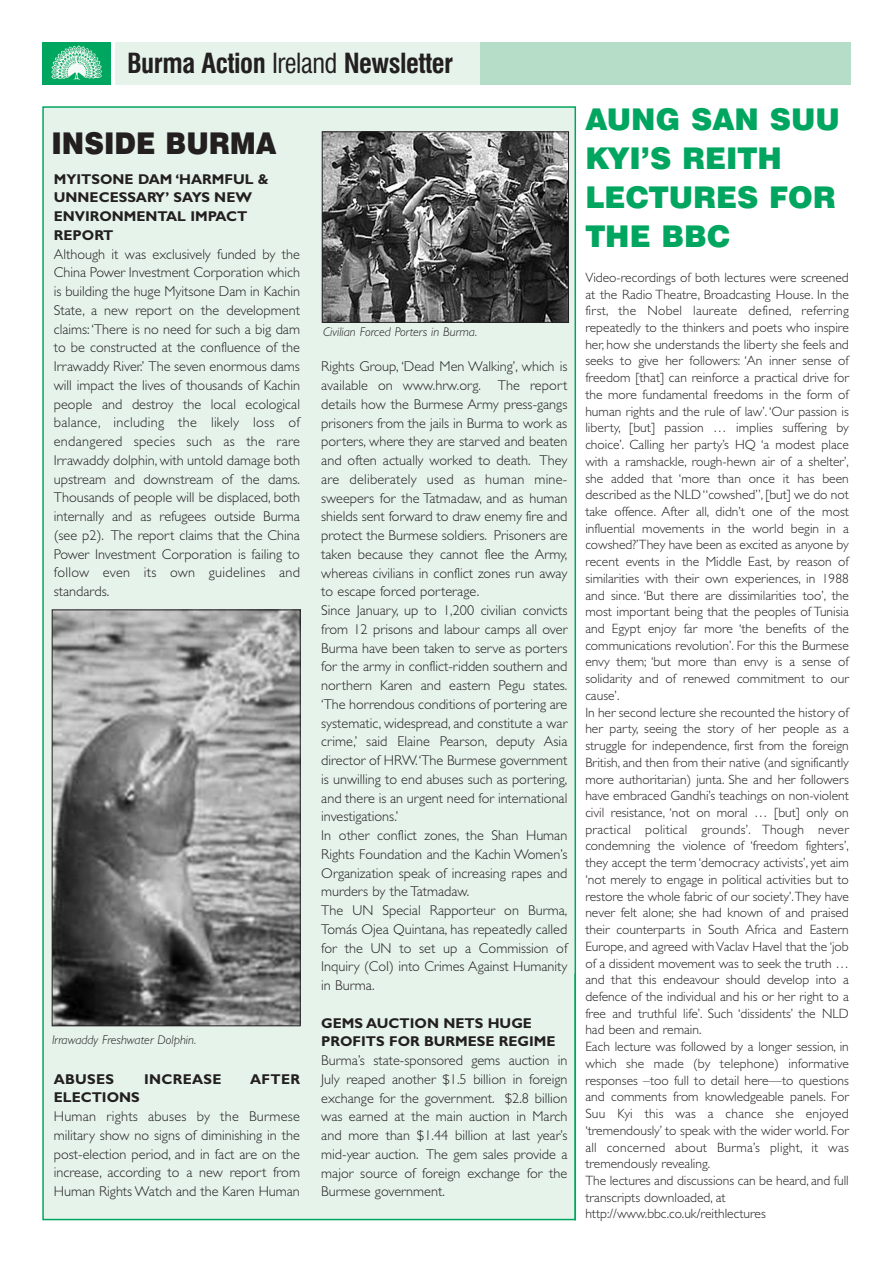
<style>
.page{position:relative;width:893px;height:1263px;background:#fff}
.page>*{position:absolute;margin:0;border:0;box-sizing:border-box;transform-origin:0 0}
.t1{font:900 30px/39px "Swiss 721 BT";color:#00a65f}
.t2{font:900 30px "Swiss 721 BT";color:#231f20;scale:.92 1}
.t3{font:700 condensed 27px "Swiss 721 BT";letter-spacing:-.02em;color:#231f20}
.t4{font:300 14.25px/18.8px "Gill Sans";color:#231f20;text-align:justify}
.t5{font:700 14.25px/18.8px "Gill Sans";color:#231f20}
.t6{font:700 14.25px "Gill Sans";letter-spacing:.02em;color:#231f20}
.t7{font:300 13.5px/16.8px "Gill Sans";color:#231f20}
.t8{font:12.75px "Gill Sans Light Italic TT";color:#231f20}
.s1{font-weight:400}
</style>
<div class="page">
<div style="left:42px;top:43px;width:68px;height:42px;background:#00a65f"></div>
<div style="left:115px;top:43px;width:735px;height:42px;background:#e5f3ea"></div>
<div style="left:480px;top:43px;width:370px;height:42px;background:#b6ddc7"></div>
<img style="left:51px;top:46px;width:52px;height:34px">
<div style="left:44px;top:108px;width:530px;height:1111px;background:#e5f3ea"></div>
<img style="left:54px;top:612px;width:245px;height:412px">
<div style="left:52px;top:610px;width:249px;height:416px;border:1px solid #231f20"></div>
<img style="left:324px;top:133px;width:243px;height:188px">
<div style="left:322px;top:131px;width:247px;height:192px;border:1px solid #231f20"></div>
<hr style="left:574px;top:974px;width:2px;height:246px;background:#00a65f">
<h2 class="t3" style="left:127px;top:53px;width:328px">Burma Action <span class="s1">Ireland</span> Newsletter</h2>
<h1 class="t2" style="left:52px;top:133px;width:246px">INSIDE BURMA</h1>
<p class="t5" style="left:54px;top:171px;width:216px">MYITSONE DAM ‘HARMFUL &amp;<br>UNNECESSARY’ SAYS NEW<br>ENVIRONMENTAL IMPACT<br>REPORT</p>
<p class="t4" style="left:54px;top:246px;width:248px">Although it was exclusively funded by the China Power Investment Corporation which is building the huge Myitsone Dam in Kachin State, a new report on the development claims: ‘There is no need for such a big dam to be constructed at the confluence of the Irrawaddy River.’ The seven enormous dams will impact the lives of thousands of Kachin people and destroy the local ecological balance, including the likely loss of endangered species such as the rare Irrawaddy dolphin, with untold damage both upstream and downstream of the dams.<br>Thousands of people will be displaced, both internally and as refugees outside Burma (see p2). The report claims that the China Power Investment Corporation is failing to follow even its own guidelines and standards.</p>
<p class="t8" style="left:52px;top:1035px;width:145px">Irrawaddy Freshwater Dolphin.</p>
<p class="t5" style="left:54px;top:1071px;width:62px">ABUSES</p>
<p class="t6" style="left:144px;top:1074px;width:79px">INCREASE</p>
<p class="t5" style="left:250px;top:1071px;width:51px">AFTER</p>
<p class="t5" style="left:54px;top:1090px;width:87px">ELECTIONS</p>
<p class="t4" style="left:54px;top:1109px;width:248px">Human rights abuses by the Burmese military show no signs of diminishing in the post-election period, and in fact are on the increase, according to a new report from Human Rights Watch and the Karen Human</p>
<p class="t8" style="left:323px;top:328px;width:156px">Civilian Forced Porters in Burma.</p>
<p class="t4" style="left:321px;top:359px;width:248px;text-align:left">Rights Group, ‘Dead Men Walking’, which is available on www.hrw.org. The report details how the Burmese Army press-gangs prisoners from the jails in Burma to work as porters, where they are starved and beaten and often actually worked to death. They are deliberately used as human mine&shy;sweepers for the Tatmadaw, and as human shields sent forward to draw enemy fire and protect the Burmese soldiers. Prisoners are taken because they cannot flee the Army, whereas civilians in conflict zones run away to escape forced porterage.<br>Since January, up to 1,200 civilian convicts from 12 prisons and labour camps all over Burma have been taken to serve as porters for the army in conflict-ridden southern and northern Karen and eastern Pegu states. ‘The horrendous conditions of portering are systematic, widespread, and constitute a war crime,’ said Elaine Pearson, deputy Asia director of HRW. ‘The Burmese government is unwilling to end abuses such as portering, and there is an urgent need for international investigations.’<br>In other conflict zones, the Shan Human Rights Foundation and the Kachin Women’s Organization speak of increasing rapes and murders by the Tatmadaw.<br>The UN Special Rapporteur on Burma, Tomás Ojea Quintana, has repeatedly called for the UN to set up a Commission of Inquiry (CoI) into Crimes Against Humanity in Burma.</p>
<p class="t5" style="left:321px;top:1015px;width:236px">GEMS AUCTION NETS HUGE<br>PROFITS FOR BURMESE REGIME</p>
<p class="t4" style="left:321px;top:1052px;width:248px">Burma’s state-sponsored gems auction in July reaped another $1.5 billion in foreign exchange for the government. $2.8 billion was earned at the main auction in March and more than $1.44 billion at last year’s mid-year auction. The gem sales provide a major source of foreign exchange for the Burmese government.</p>
<h1 class="t1" style="left:585px;top:103px;width:256px">AUNG SAN SUU<br>KYI’S REITH<br>LECTURES FOR<br>THE BBC</h1>
<p class="t7" style="left:585px;top:270px;width:265px">Video-recordings of both lectures were screened at the Radio Theatre, Broadcasting House. In the first, the Nobel laureate defined, referring repeatedly to the thinkers and poets who inspire her, how she understands the liberty she feels and seeks to give her followers: ‘An inner sense of freedom [that] can reinforce a practical drive for the more fundamental freedoms in the form of human rights and the rule of law’. ‘Our passion is liberty, [but] passion … implies suffering by choice’. Calling her party’s HQ ‘a modest place with a ramshackle, rough-hewn air of a shelter’, she added that ‘more than once it has been described as the NLD “cowshed”, [but] we do not take offence. After all, didn’t one of the most influential movements in the world begin in a cowshed?’They have been as excited as anyone by recent events in the Middle East, by reason of similarities with their own experiences, in 1988 and since. ‘But there are dissimilarities too’, the most important being that the peoples of Tunisia and Egypt enjoy far more ‘the benefits of the communications revolution’. For this the Burmese envy them; ‘but more than envy is a sense of solidarity and of renewed commitment to our cause’.<br>In her second lecture she recounted the history of her party, seeing the story of her people as a struggle for independence, first from the foreign British, and then from their native (and significantly more authoritarian) junta. She and her followers have embraced Gandhi’s teachings on non-violent civil resistance, ‘not on moral … [but] only on practical political grounds’. Though never condemning the violence of ‘freedom fighters’, they accept the term ‘democracy activists’, yet aim ‘not merely to engage in political activities but to restore the whole fabric of our society’.They have never felt alone; she had known of and praised their counterparts in South Africa and Eastern Europe, and agreed with Vaclav Havel that the ‘job of a dissident movement was to seek the truth … and that this endeavour should develop into a defence of the individual and his or her right to a free and truthful life’. Such ‘dissidents’ the NLD had been and remain.<br>Each lecture was followed by a longer session, in which she made (by telephone) informative responses –too full to detail here—to questions and comments from knowledgeable panels. For Suu Kyi this was a chance she enjoyed ‘tremendously’ to speak with the wider world. For all concerned about Burma’s plight, it was tremendously revealing.<br>The lectures and discussions can be heard, and full transcripts downloaded, at http://www.bbc.co.uk/reithlectures</p>
</div>
